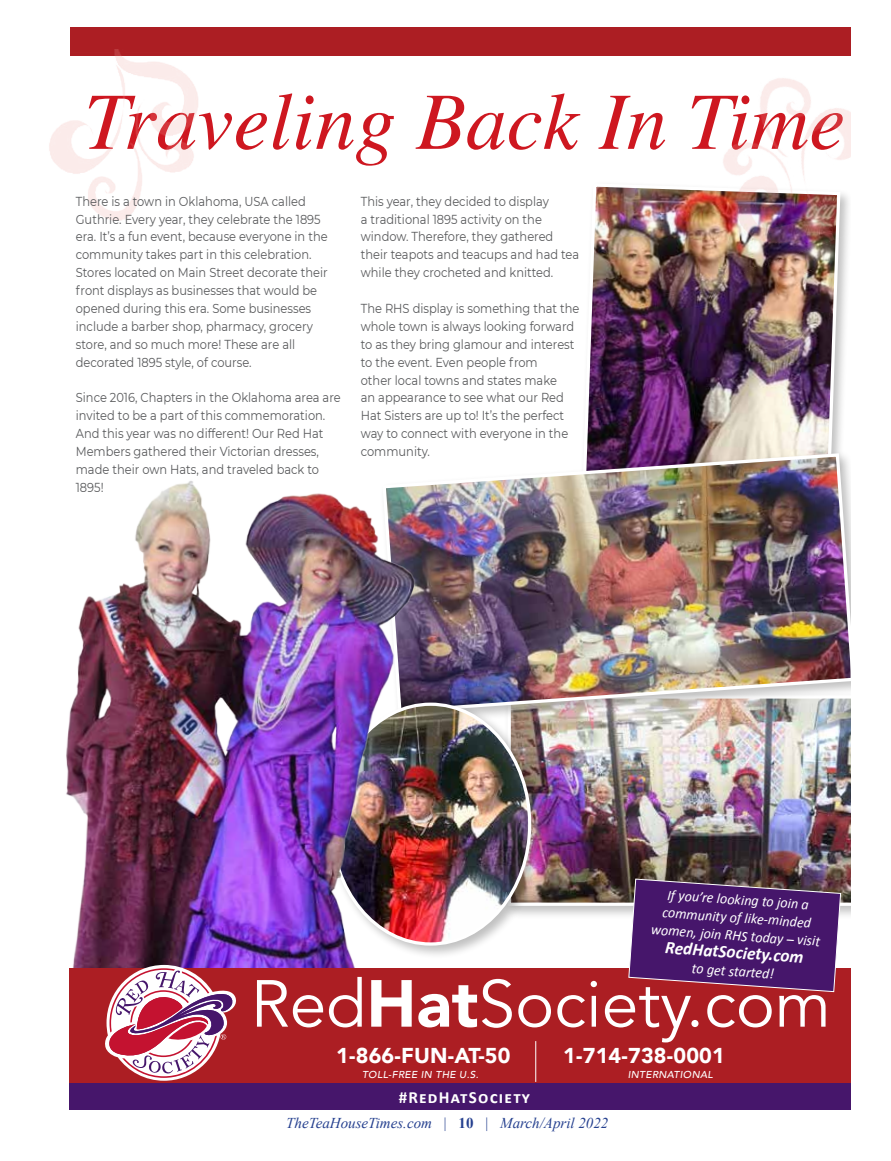
<style>
.page{position:relative;width:891px;height:1161px;background:#fff}
.page>*{position:absolute;margin:0;border:0;box-sizing:border-box;transform-origin:0 0}
.t1{font:italic 81.3px "Times";color:#ce1720}
.t2{font:65.85px "Avenir";color:#fff}
.t3{font:900 21.45px "Avenir";letter-spacing:.01em;color:#fff}
.t4{font:italic 700 17.85px "Calibri";color:#fff}
.t5{font:700 17.1px "Calibri";letter-spacing:.07em;color:#fff}
.t6{font:italic 15px "Times New Roman";color:#25408f}
.t7{font:italic 14.7px/17.9px "Calibri";color:#fff;text-align:center}
.t8{font:13.05px/17.9px "Montserrat";color:#58595b;scale:.88 1}
.t9{font:italic 500 10.05px "Avenir";letter-spacing:.03em;color:#fff}
.s1{font-weight:900}
.s2{font-weight:700;font-style:normal}
</style>
<div class="page">
<div style="left:579px;top:180px;width:271px;height:323px;background:#000;opacity:.25"></div>
<img style="left:581px;top:182px;width:261px;height:268px">
<img style="left:545px;top:726px;width:305px;height:177px">
<div style="left:379px;top:450px;width:471px;height:276px;background:#000;opacity:.25"></div>
<img style="left:381px;top:452px;width:469px;height:263px">
<div style="left:326px;top:699px;width:219px;height:260px;background:#000;opacity:.25"></div>
<img style="left:427px;top:704px;width:103px;height:240px">
<img style="left:66px;top:454px;width:361px;height:514px">
<div style="left:69px;top:968px;width:781px;height:140px;background:#ac1e23"></div>
<hr style="left:536px;top:1041px;width:1px;height:41px;background:#fff">
<svg style="left:104px;top:965px;width:133px;height:116px"></svg>
<div style="left:69px;top:1083px;width:781px;height:27px;background:#46166b"></div>
<div style="left:70px;top:27px;width:780px;height:29px;background:#ac1e23"></div>
<svg style="left:628px;top:878px;width:213px;height:114px;background:#542268"></svg>
<img style="left:652px;top:78px;width:198px;height:203px">
<img style="left:49px;top:50px;width:149px;height:171px">
<h1 class="t1" style="left:84px;top:51px;width:762px">Traveling Back In Time</h1>
<p class="t8" style="left:76px;top:192px;width:288px">There is a town in Oklahoma, USA called Guthrie. Every year, they celebrate the 1895 era. It’s a fun event, because everyone in the community takes part in this celebration.<br>Stores located on Main Street decorate their front displays as businesses that would be opened during this era. Some businesses include a barber shop, pharmacy, grocery store, and so much more! These are all decorated 1895 style, of course.</p>
<p class="t8" style="left:76px;top:388px;width:303px">Since 2016, Chapters in the Oklahoma area are invited to be a part of this commemoration.<br>And this year was no different! Our Red Hat Members gathered their Victorian dresses, made their own Hats, and traveled back to 1895!</p>
<p class="t8" style="left:361px;top:192px;width:250px">This year, they decided to display<br>a traditional 1895 activity on the window. Therefore, they gathered their teapots and teacups and had tea while they crocheted and knitted.</p>
<p class="t8" style="left:361px;top:299px;width:250px">The RHS display is something that the whole town is always looking forward to as they bring glamour and interest to the event. Even people from<br>other local towns and states make<br>an appearance to see what our Red<br>Hat Sisters are up to! It’s the perfect way to connect with everyone in the community.</p>
<p class="t7" style="left:654px;top:884px;width:171px;rotate:4deg">If you’re looking to join a community of like-minded women, join RHS today – visit</p>
<h3 class="t4" style="left:666px;top:936px;width:140px;rotate:4deg">RedHatSociety.com</h3>
<p class="t7" style="left:693px;top:958px;width:84px;rotate:4deg">to get started!</p>
<h2 class="t2" style="left:251px;top:965px;width:582px">Red<span class="s1">Hat</span>Society.com</h2>
<h3 class="t3" style="left:336px;top:1037px;width:176px">1-866-FUN-AT-50</h3>
<h3 class="t3" style="left:563px;top:1037px;width:163px">1-714-738-0001</h3>
<p class="t9" style="left:362px;top:1068px;width:118px">TOLL-FREE IN THE U.S.</p>
<p class="t9" style="left:628px;top:1068px;width:87px">INTERNATIONAL</p>
<h3 class="t5" style="left:399px;top:1086px;width:133px">#RedHatSociety</h3>
<p class="t6" style="left:286px;top:1113px;width:324px">TheTeaHouseTimes.com | <span class="s2">10</span> | March/April 2022</p>
</div>
